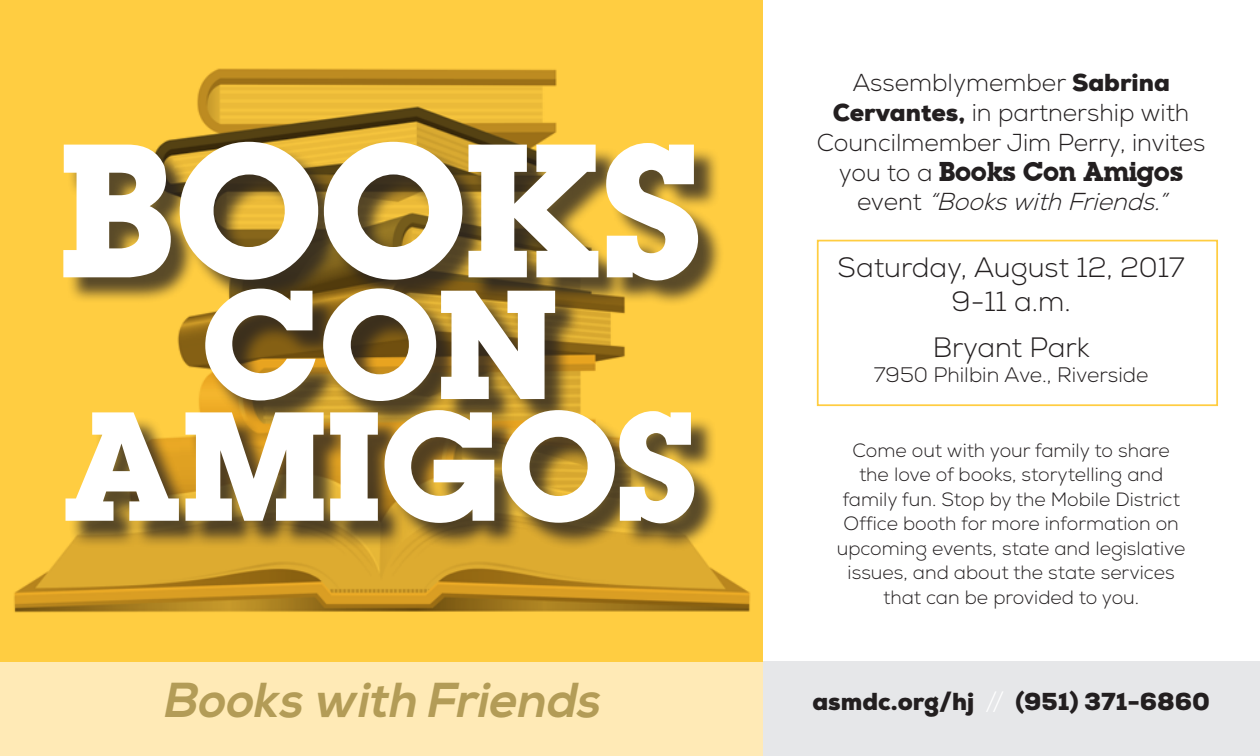
<style>
.page{position:relative;width:1260px;height:756px;background:#fff}
.page>*{position:absolute;margin:0;border:0;box-sizing:border-box;transform-origin:0 0}
.t1{font:800 209.3px "Lapland";color:#fff}
.t2{font:800 170.8px "Lapland";color:#fff}
.t3{font:italic 700 49px "Nexa";color:#b39c57}
.t4{font:800 29.75px "Lapland";color:#231f20}
.t5{font:300 28px "Nexa";color:#231f20}
.t6{font:300 24.5px/29.8px "Nexa";color:#231f20;text-align:center}
.t7{font:900 24.5px "Nexa";color:#231f20}
.t8{font:italic 300 24.5px "Nexa";color:#231f20}
.t9{font:300 21px "Nexa";color:#231f20}
.t10{font:300 19.25px/24.5px "Nexa";color:#231f20;text-align:center}
.s1{font-weight:900}
.s2{font-family:"Nexa";font-weight:300;font-size:24.5px}
.s3{font-style:normal}
.s4{font-weight:300;color:#fff}
</style>
<div class="page">
<div style="left:762px;top:662px;width:498px;height:94px;background:#e6e7e9"></div>
<div style="left:0;top:0;width:762px;height:756px;background:#ffeab6"></div>
<img style="left:0;top:0;width:762px;height:662px">
<div style="left:67px;top:145px;width:658px;height:405px;background:#231f20;opacity:.75"></div>
<div style="left:817px;top:240px;width:401px;height:166px;border:2px solid #ffcd41"></div>
<p class="t1" style="left:60px;top:88px;width:644px">BOOKS</p>
<p class="t2" style="left:203px;top:245px;width:359px">CON</p>
<p class="t2" style="left:65px;top:366px;width:635px">AMIGOS</p>
<p class="t3" style="left:163px;top:672px;width:450px">Books with Friends</p>
<p class="t6" style="left:817px;top:69px;width:390px">Assemblymember <span class="s1">Sabrina<br>Cervantes,</span> in partnership with<br>Councilmember Jim Perry, invites</p>
<p class="t4" style="left:839px;top:154px;width:346px"><span class="s2">you to a</span> Books Con Amigos</p>
<p class="t8" style="left:857px;top:188px;width:318px"><span class="s3">e v e n t</span> “BookswithFriends.”</p>
<p class="t5" style="left:838px;top:251px;width:349px">Saturday, August 12, 2017</p>
<p class="t5" style="left:952px;top:285px;width:121px">9-11 a.m.</p>
<p class="t5" style="left:933px;top:331px;width:159px">Bryant Park</p>
<p class="t9" style="left:874px;top:362px;width:276px">7950 Philbin Ave., Riverside</p>
<p class="t10" style="left:837px;top:438px;width:350px">Come out with your family to share the love of books, storytelling and family fun. Stop by the Mobile District Office booth for more information on upcoming events, state and legislative issues, and about the state services that can be provided to you.</p>
<p class="t7" style="left:812px;top:686px;width:399px">asmdc.org/hj <span class="s4">//</span> (951) 371-6860</p>
</div>
